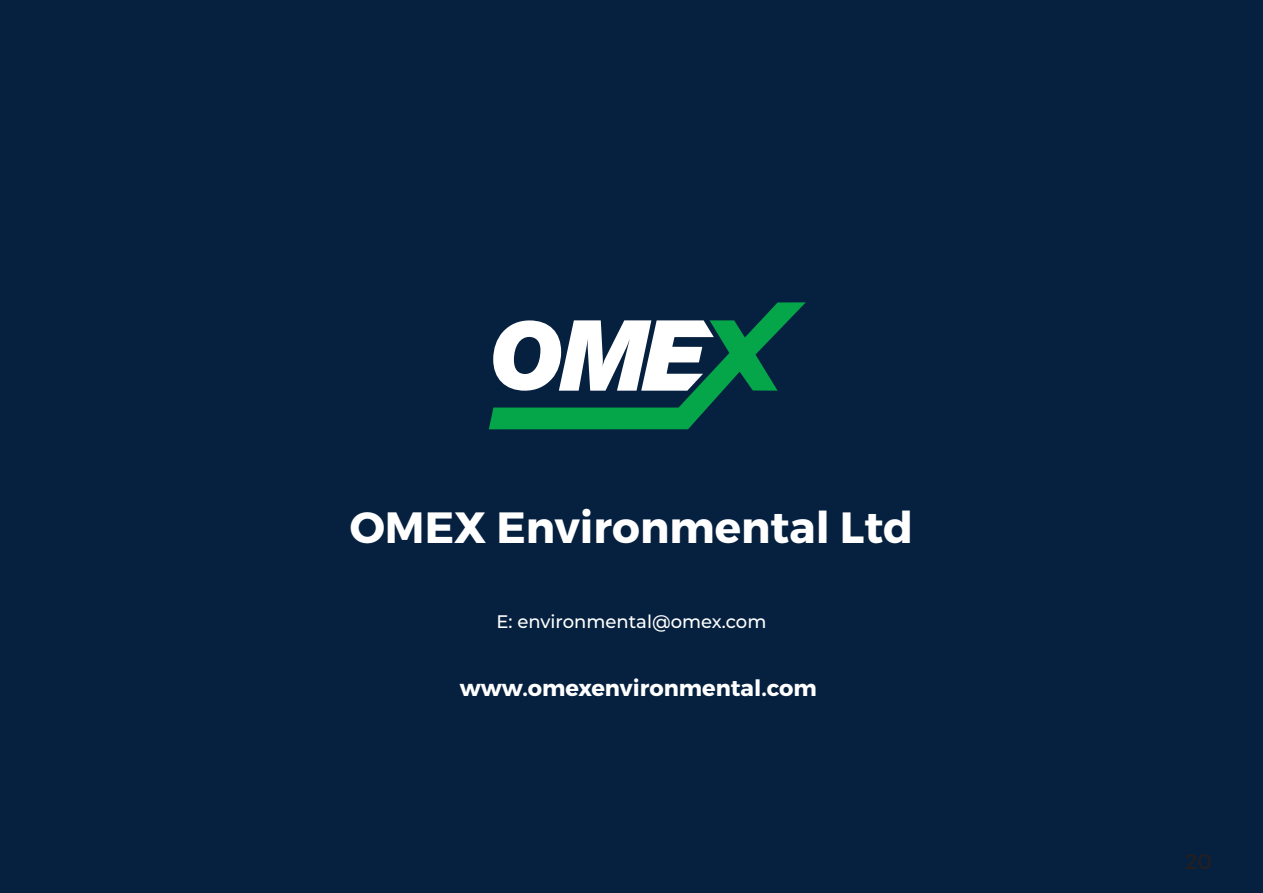
<style>
.page{position:relative;width:1263px;height:893px;background:#06213f}
.page>*{position:absolute;margin:0;border:0;box-sizing:border-box;transform-origin:0 0}
.t1{font:700 43.65px "Montserrat";color:#fff}
.t2{font:700 22.5px "Montserrat";color:#fff}
.t3{font:21px "Montserrat";color:#231f20}
.t4{font:500 18.15px "Montserrat";color:#fff}
</style>
<div class="page">
<svg style="left:489px;top:302px;width:317px;height:127px"></svg>
<p class="t1" style="left:350px;top:501px;width:565px">OMEX Environmental Ltd</p>
<p class="t4" style="left:497px;top:609px;width:271px">E: environmental@omex.com</p>
<p class="t2" style="left:460px;top:674px;width:358px">www.omexenvironmental.com</p>
<p class="t3" style="left:1185px;top:848px;width:28px">20</p>
</div>
